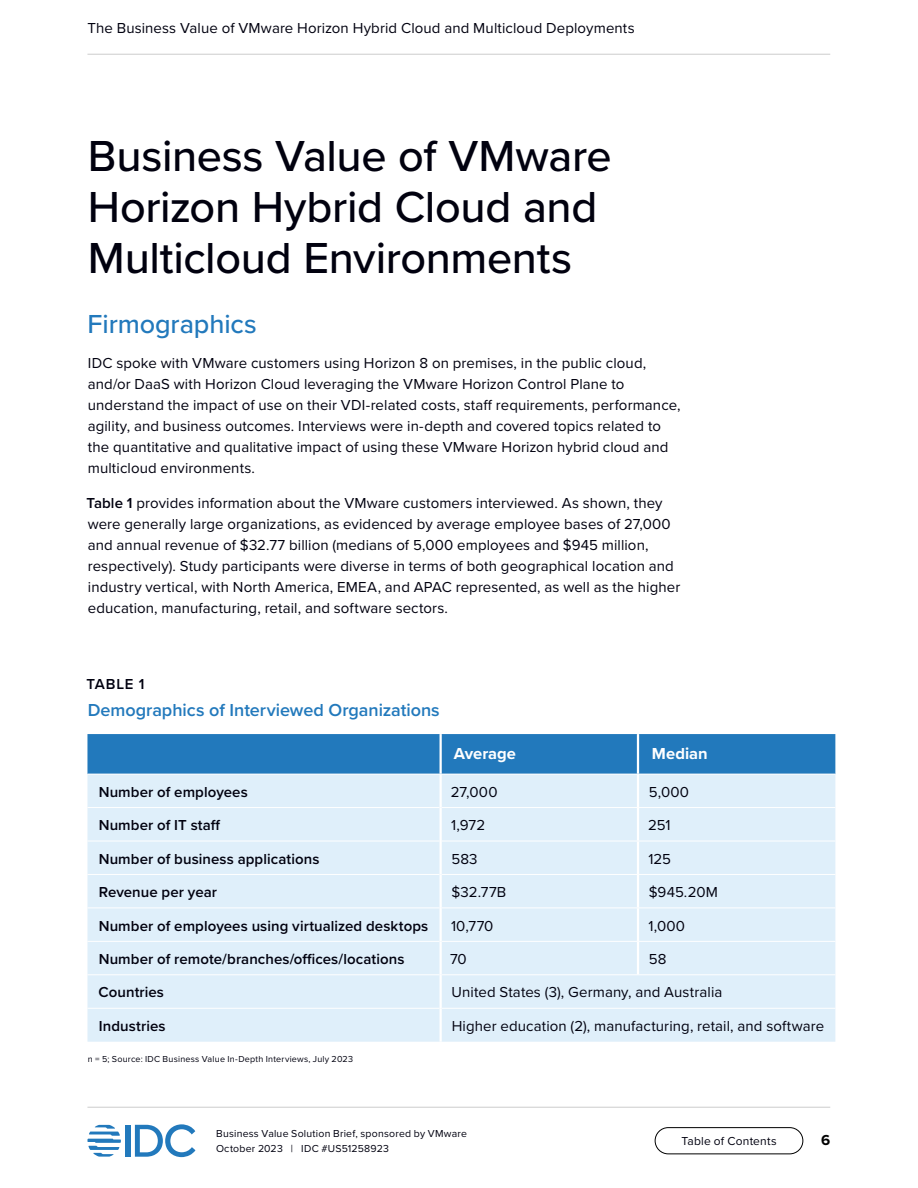
<style>
.page{position:relative;width:918px;height:1188px;background:#fff}
.page>*{position:absolute;margin:0;border:0;box-sizing:border-box;transform-origin:0 0}
.t1{font:500 45px/51px "Proxima Nova";letter-spacing:-.005em;color:#01010f}
.t2{font:500 27px "Proxima Nova";letter-spacing:-.005em;color:#2279bc}
.Table_Heading{font:600 18px "Proxima Nova";letter-spacing:-.005em;color:#2279bc}
.Table_Column_Title__left_align{font:700 16.5px "Proxima Nova";color:#fff}
.Body_Text{font:15px/21px "Proxima Nova";letter-spacing:.005em;color:#01010f}
.Table_Row_Title{font:600 15px "Proxima Nova";letter-spacing:.005em;color:#01010f}
.Table_Text__left_align{font:15px "Proxima Nova";letter-spacing:.005em;color:#01010f}
.Table_Number{font:600 15px "Proxima Nova";letter-spacing:.055em;color:#01010f}
.t3{font:700 15px "Proxima Nova";color:#000}
.t4{font:12px "Proxima Nova";letter-spacing:.015em;color:#01010f}
.t5{font:10.5px/15px "Proxima Nova";letter-spacing:.02em;color:#01010f}
.Table_Notes_and_Sources{font:9px "Proxima Nova";letter-spacing:.025em;color:#01010f}
.s1{font-weight:600}
</style>
<div class="page">
<div style="left:655px;top:1127px;width:148px;height:27px;border:1px solid #000;border-radius:13px"></div>
<hr style="left:87px;top:54px;width:743px;height:1px;background:#ccc">
<hr style="left:87px;top:1107px;width:743px;height:1px;background:#ccc">
<div style="left:126px;top:1125px;width:5px;height:32px;background:#2279bc"></div>
<svg style="left:135px;top:1124px;width:60px;height:33px"></svg>
<svg style="left:87px;top:1125px;width:34px;height:32px"></svg>
<div style="left:87px;top:734px;width:748px;height:40px;background:#2279bc"></div>
<div style="left:87px;top:775px;width:748px;height:267px;background:#dfeffa"></div>
<hr style="left:87px;top:807px;width:353px;height:1px;background:#fff">
<hr style="left:442px;top:807px;width:196px;height:1px;background:#fff">
<hr style="left:638px;top:807px;width:197px;height:1px;background:#fff">
<hr style="left:87px;top:841px;width:353px;height:1px;background:#fff">
<hr style="left:442px;top:841px;width:196px;height:1px;background:#fff">
<hr style="left:638px;top:841px;width:197px;height:1px;background:#fff">
<hr style="left:637px;top:808px;width:2px;height:33px;background:#fff">
<hr style="left:637px;top:774px;width:2px;height:33px;background:#fff">
<hr style="left:637px;top:841px;width:2px;height:33px;background:#fff">
<hr style="left:637px;top:875px;width:2px;height:33px;background:#fff">
<hr style="left:637px;top:908px;width:2px;height:33px;background:#fff">
<hr style="left:637px;top:942px;width:2px;height:32px;background:#fff">
<hr style="left:87px;top:874px;width:353px;height:1px;background:#fff">
<hr style="left:442px;top:874px;width:196px;height:1px;background:#fff">
<hr style="left:638px;top:874px;width:197px;height:1px;background:#fff">
<hr style="left:87px;top:908px;width:353px;height:1px;background:#fff">
<hr style="left:442px;top:908px;width:196px;height:1px;background:#fff">
<hr style="left:638px;top:908px;width:197px;height:1px;background:#fff">
<hr style="left:87px;top:941px;width:353px;height:1px;background:#fff">
<hr style="left:442px;top:941px;width:196px;height:1px;background:#fff">
<hr style="left:638px;top:941px;width:197px;height:1px;background:#fff">
<hr style="left:87px;top:974px;width:353px;height:1px;background:#fff">
<hr style="left:442px;top:974px;width:196px;height:1px;background:#fff">
<hr style="left:638px;top:974px;width:197px;height:1px;background:#fff">
<hr style="left:87px;top:1008px;width:353px;height:1px;background:#fff">
<hr style="left:442px;top:1008px;width:196px;height:1px;background:#fff">
<hr style="left:638px;top:1008px;width:197px;height:1px;background:#fff">
<hr style="left:440px;top:774px;width:2px;height:34px;background:#fff">
<hr style="left:440px;top:808px;width:2px;height:33px;background:#fff">
<hr style="left:440px;top:841px;width:2px;height:33px;background:#fff">
<hr style="left:440px;top:874px;width:2px;height:34px;background:#fff">
<hr style="left:440px;top:908px;width:2px;height:33px;background:#fff">
<hr style="left:440px;top:941px;width:2px;height:34px;background:#fff">
<hr style="left:440px;top:975px;width:2px;height:33px;background:#fff">
<hr style="left:440px;top:1008px;width:2px;height:34px;background:#fff">
<hr style="left:440px;top:734px;width:2px;height:40px;background:#fff">
<hr style="left:637px;top:734px;width:2px;height:40px;background:#fff">
<p class="Body_Text" style="left:87px;top:17px;width:549px">The Business Value of VMware Horizon Hybrid Cloud and Multicloud Deployments</p>
<h2 class="t1" style="left:88px;top:128px;width:525px">Business Value of VMware<br>Horizon Hybrid Cloud and<br>Multicloud Environments</h2>
<h3 class="t2" style="left:88px;top:303px;width:171px">Firmographics</h3>
<p class="Body_Text" style="left:88px;top:351px;width:594px">IDC spoke with VMware customers using Horizon 8 on premises, in the public cloud, and/or DaaS with Horizon Cloud leveraging the VMware Horizon Control Plane to understand the impact of use on their VDI-related costs, staff requirements, performance, agility, and business outcomes. Interviews were in-depth and covered topics related to the quantitative and qualitative impact of using these VMware Horizon hybrid cloud and multicloud environments.</p>
<p class="Body_Text" style="left:86px;top:491px;width:595px"><span class="s1">Table 1</span> provides information about the VMware customers interviewed. As shown, they were generally large organizations, as evidenced by average employee bases of 27,000 and annual revenue of $32.77 billion (medians of 5,000 employees and $945 million, respectively). Study participants were diverse in terms of both geographical location and industry vertical, with North America, EMEA, and APAC represented, as well as the higher education, manufacturing, retail, and software sectors.</p>
<p class="Table_Number" style="left:86px;top:673px;width:60px">TABLE 1</p>
<p class="Table_Heading" style="left:88px;top:697px;width:353px">Demographics of Interviewed Organizations</p>
<p class="Table_Column_Title__left_align" style="left:454px;top:741px;width:64px">Average</p>
<p class="Table_Column_Title__left_align" style="left:652px;top:741px;width:57px">Median</p>
<p class="Table_Row_Title" style="left:99px;top:781px;width:151px">Number of employees</p>
<p class="Table_Text__left_align" style="left:451px;top:781px;width:48px">27,000</p>
<p class="Table_Text__left_align" style="left:649px;top:781px;width:42px">5,000</p>
<p class="Table_Row_Title" style="left:99px;top:814px;width:123px">Number of IT staff</p>
<p class="Table_Text__left_align" style="left:451px;top:814px;width:36px">1,972</p>
<p class="Table_Text__left_align" style="left:648px;top:814px;width:24px">251</p>
<p class="Table_Row_Title" style="left:99px;top:847px;width:222px">Number of business applications</p>
<p class="Table_Text__left_align" style="left:451px;top:847px;width:28px">583</p>
<p class="Table_Text__left_align" style="left:648px;top:847px;width:24px">125</p>
<p class="Table_Row_Title" style="left:99px;top:881px;width:120px">Revenue per year</p>
<p class="Table_Text__left_align" style="left:451px;top:881px;width:56px">$32.77B</p>
<p class="Table_Text__left_align" style="left:649px;top:881px;width:71px">$945.20M</p>
<p class="Table_Row_Title" style="left:99px;top:914px;width:331px">Number of employees using virtualized desktops</p>
<p class="Table_Text__left_align" style="left:451px;top:914px;width:44px">10,770</p>
<p class="Table_Text__left_align" style="left:648px;top:914px;width:38px">1,000</p>
<p class="Table_Row_Title" style="left:99px;top:948px;width:307px">Number of remote/branches/offices/locations</p>
<p class="Table_Text__left_align" style="left:450px;top:948px;width:18px">70</p>
<p class="Table_Text__left_align" style="left:649px;top:948px;width:19px">58</p>
<p class="Table_Row_Title" style="left:98px;top:981px;width:67px">Countries</p>
<p class="Table_Text__left_align" style="left:452px;top:981px;width:272px">United States (3), Germany, and Australia</p>
<p class="Table_Row_Title" style="left:99px;top:1015px;width:68px">Industries</p>
<p class="Table_Text__left_align" style="left:452px;top:1015px;width:374px">Higher education (2), manufacturing, retail, and software</p>
<p class="Table_Notes_and_Sources" style="left:88px;top:1052px;width:267px">n = 5; Source: IDC Business Value In-Depth Interviews, July 2023</p>
<p class="t5" style="left:216px;top:1126px;width:253px">Business Value Solution Brief, sponsored by VMware<br>October 2023 | IDC #US51258923</p>
<p class="t4" style="left:681px;top:1132px;width:97px">Table of Contents</p>
<p class="t3" style="left:821px;top:1129px;width:11px">6</p>
</div>
